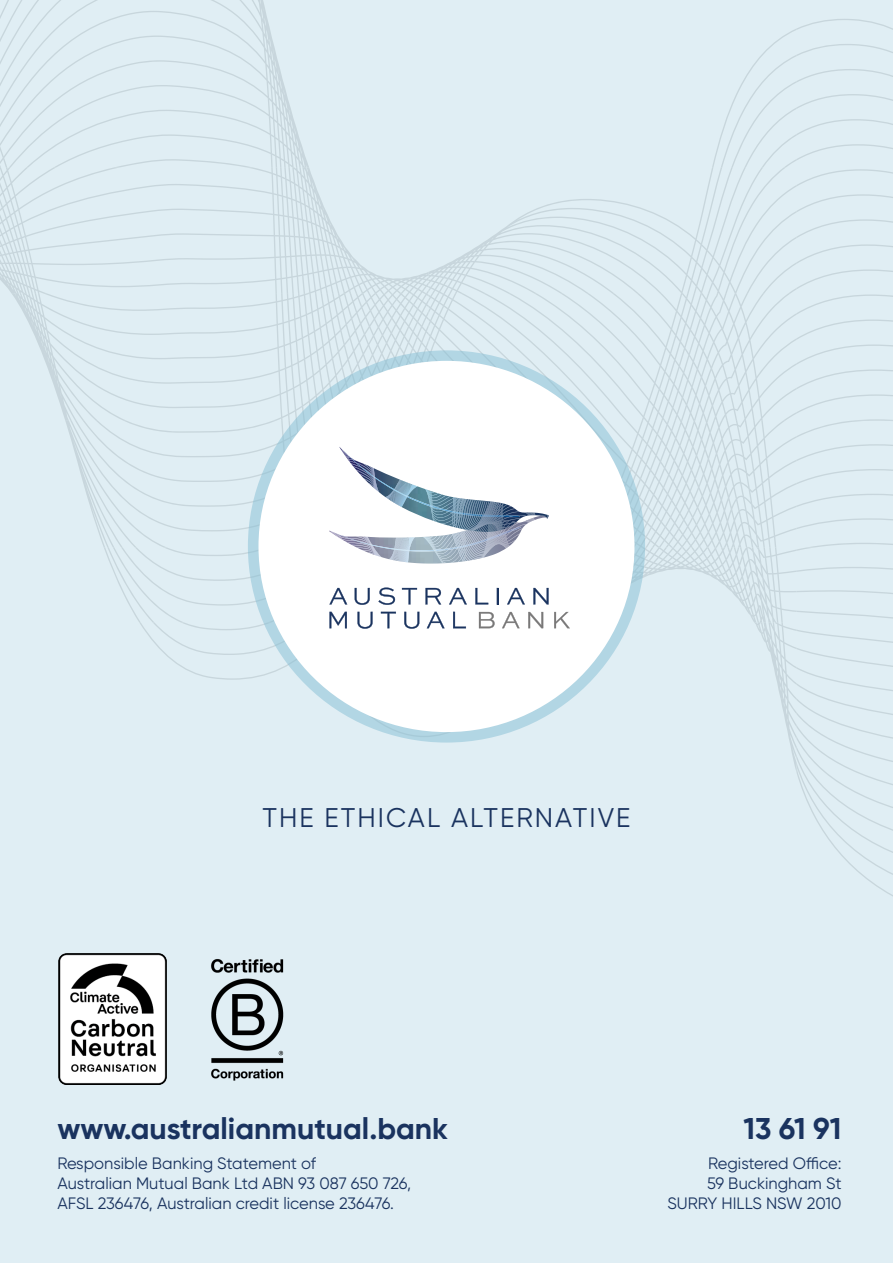
<style>
.page{position:relative;width:893px;height:1263px;background:#e0eef4}
.page>*{position:absolute;margin:0;border:0;box-sizing:border-box;transform-origin:0 0}
.t1{font:700 30px "Gilroy";color:#1a335f}
.t2{font:27px "Gilroy";letter-spacing:.075em;color:#1a335f}
.t3{font:16.5px/19.8px "Gilroy";color:#1a335f;text-align:right}
</style>
<div class="page">
<div style="left:248px;top:350px;width:397px;height:392px;background:#b2d6e4;border-radius:50%"></div>
<div style="left:258px;top:361px;width:376px;height:371px;background:#fff;border-radius:50%"></div>
<img style="left:520px;top:523px;width:8px;height:8px">
<img style="left:520px;top:512px;width:7px;height:11px">
<svg style="left:527px;top:512px;width:21px;height:11px"></svg>
<svg style="left:329px;top:447px;width:191px;height:116px"></svg>
<svg style="left:427px;top:612px;width:18px;height:16px"></svg>
<svg style="left:453px;top:612px;width:13px;height:16px"></svg>
<svg style="left:479px;top:612px;width:16px;height:16px"></svg>
<svg style="left:502px;top:612px;width:18px;height:16px"></svg>
<svg style="left:528px;top:612px;width:15px;height:16px"></svg>
<svg style="left:554px;top:612px;width:15px;height:16px"></svg>
<svg style="left:329px;top:588px;width:18px;height:16px"></svg>
<svg style="left:355px;top:588px;width:15px;height:17px"></svg>
<svg style="left:378px;top:587px;width:17px;height:18px"></svg>
<svg style="left:402px;top:588px;width:15px;height:16px"></svg>
<svg style="left:425px;top:588px;width:16px;height:16px"></svg>
<svg style="left:449px;top:588px;width:18px;height:16px"></svg>
<svg style="left:475px;top:588px;width:13px;height:16px"></svg>
<svg style="left:497px;top:588px;width:2px;height:16px"></svg>
<svg style="left:507px;top:588px;width:18px;height:16px"></svg>
<svg style="left:533px;top:588px;width:16px;height:16px"></svg>
<svg style="left:404px;top:612px;width:15px;height:17px"></svg>
<svg style="left:381px;top:612px;width:15px;height:16px"></svg>
<svg style="left:357px;top:612px;width:16px;height:17px"></svg>
<svg style="left:329px;top:612px;width:18px;height:16px"></svg>
<img style="left:59px;top:953px;width:107px;height:131px">
<img style="left:211px;top:959px;width:73px;height:122px">
<p class="t2" style="left:262px;top:801px;width:370px">THE ETHICAL ALTERNATIVE</p>
<p class="t1" style="left:57px;top:1110px;width:392px">www.australianmutual.bank</p>
<p class="t3" style="left:57px;top:1153px;width:260px">Responsible Banking Statement of</p>
<p class="t3" style="left:57px;top:1173px;width:355px">Australian Mutual Bank Ltd ABN 93 087 650 726,</p>
<p class="t3" style="left:57px;top:1193px;width:338px">AFSL 236476, Australian credit license 236476.</p>
<p class="t1" style="left:743px;top:1110px;width:100px">13 61 91</p>
<p class="t3" style="left:708px;top:1153px;width:135px">Registered Office:</p>
<p class="t3" style="left:667px;top:1173px;width:176px">59 Buckingham St<br>SURRY HILLS NSW 2010</p>
</div>
